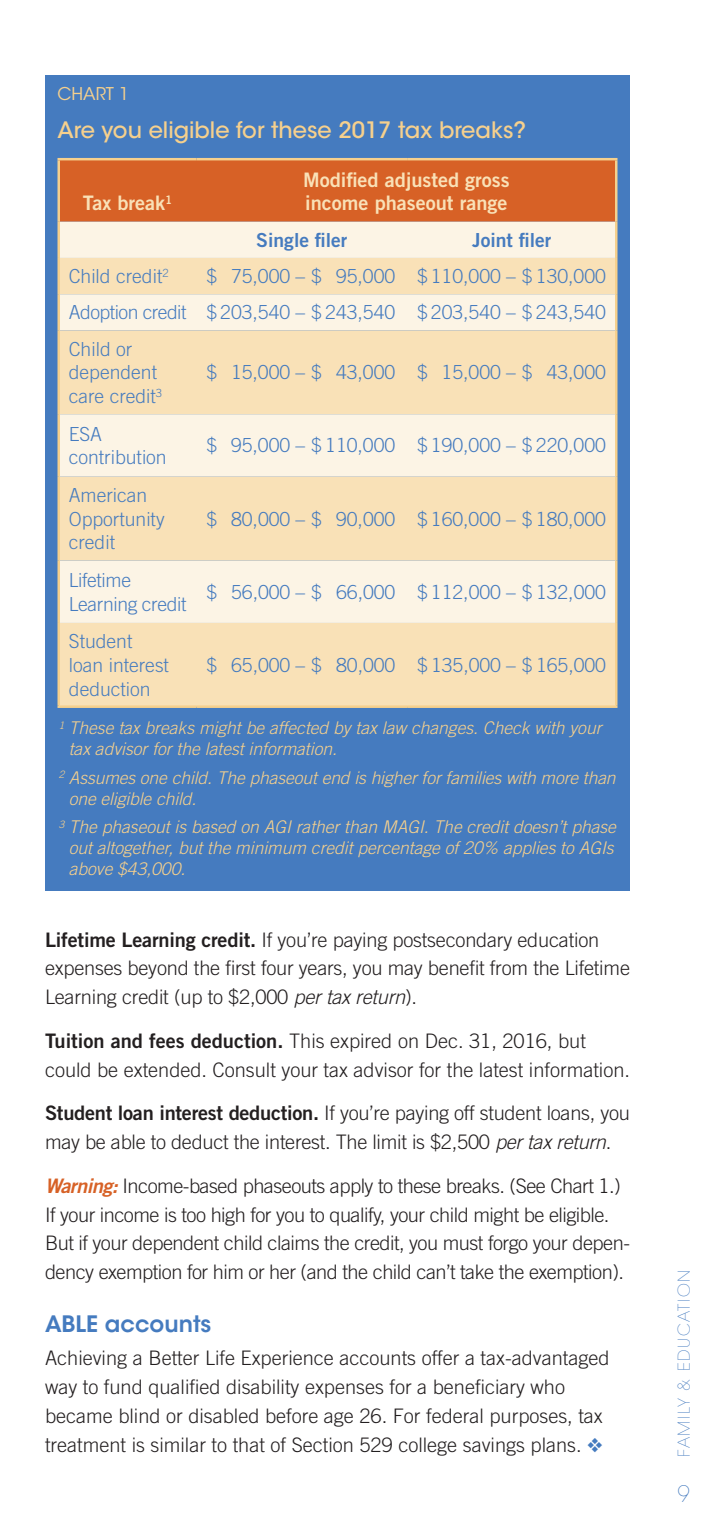
<style>
.page{position:relative;width:720px;height:1530px;background:#fff}
.page>*{position:absolute;margin:0;border:0;box-sizing:border-box;transform-origin:0 0}
.t1{font:500 22.5px "ITC Avant Garde Std";color:#f6d08d}
.t2{font:600 22.5px "ITC Avant Garde Std";color:#457bbf}
.t3{font:200 22.5px "ITC Avant Garde Std";color:#457bbf}
.t4{font:300 20px/28.8px "Trade Gothic LT Std";letter-spacing:-.01em;color:#231f20}
.t5{font:20px/23.8px "Trade Gothic LT Std Bd 2";color:#f9e1b7}
.t6{font:300 19.5px/23.8px "Trade Gothic LT Std";color:#457bbf}
.t7{font:19.5px "Trade Gothic LT Std Bd 2";color:#457bbf}
.t8{font:italic 300 17.5px/21px "Trade Gothic LT Std";color:#f6d08d}
.t9{font:17.5px "ITC Avant Garde Std";color:#f6d08d}
.t10{font:200 16.25px "ITC Avant Garde Std";letter-spacing:.1em;color:#457bbf}
.s1{font-family:"Trade Gothic LT Std Bd 2";font-weight:400}
.s2{font-style:italic}
.s3{font-family:"Trade Gothic LT Std Bd 2 Obl";font-weight:400;color:#d76126}
.s4{color:#457bbf}
</style>
<div class="page">
<div style="left:45px;top:75px;width:585px;height:816px;background:#457bbf"></div>
<div style="left:60px;top:160px;width:555px;height:62px;background:#d76126"></div>
<div style="left:60px;top:222px;width:555px;height:36px;background:#fcf4e5"></div>
<svg style="left:60px;top:258px;width:555px;height:447px;background:#f9e7c7"></svg>
<hr style="left:58px;top:160px;width:2px;height:62px;background:#f6d08d">
<hr style="left:58px;top:158px;width:138px;height:2px;background:#f6d08d">
<hr style="left:196px;top:158px;width:211px;height:2px;background:#f6d08d">
<hr style="left:407px;top:158px;width:211px;height:2px;background:#f6d08d">
<hr style="left:615px;top:160px;width:3px;height:62px;background:#f6d08d">
<hr style="left:58px;top:222px;width:2px;height:36px;background:#f6d08d">
<hr style="left:615px;top:222px;width:3px;height:36px;background:#f6d08d">
<hr style="left:58px;top:258px;width:2px;height:36px;background:#f6d08d">
<hr style="left:615px;top:258px;width:3px;height:36px;background:#f6d08d">
<hr style="left:58px;top:294px;width:2px;height:36px;background:#f6d08d">
<hr style="left:615px;top:294px;width:3px;height:36px;background:#f6d08d">
<hr style="left:58px;top:330px;width:2px;height:84px;background:#f6d08d">
<hr style="left:615px;top:330px;width:3px;height:84px;background:#f6d08d">
<hr style="left:58px;top:414px;width:2px;height:63px;background:#f6d08d">
<hr style="left:615px;top:414px;width:3px;height:63px;background:#f6d08d">
<hr style="left:58px;top:477px;width:2px;height:83px;background:#f6d08d">
<hr style="left:615px;top:477px;width:3px;height:83px;background:#f6d08d">
<hr style="left:58px;top:560px;width:2px;height:63px;background:#f6d08d">
<hr style="left:615px;top:560px;width:3px;height:63px;background:#f6d08d">
<hr style="left:58px;top:623px;width:2px;height:82px;background:#f6d08d">
<hr style="left:615px;top:623px;width:3px;height:82px;background:#f6d08d">
<hr style="left:58px;top:705px;width:138px;height:3px;background:#f6d08d">
<hr style="left:196px;top:705px;width:211px;height:3px;background:#f6d08d">
<hr style="left:407px;top:705px;width:211px;height:3px;background:#f6d08d">
<p class="t9" style="left:58px;top:84px;width:73px">CHART 1</p>
<p class="t1" style="left:58px;top:116px;width:470px">Are you eligible for these 2017 tax breaks?</p>
<p class="t5" style="left:83px;top:191px;width:91px">Tax break<sup>1</sup></p>
<p class="t5" style="left:303px;top:167px;width:208px">Modified adjusted gross income phaseout range</p>
<p class="t7" style="left:256px;top:228px;width:92px">Single filer</p>
<p class="t7" style="left:472px;top:228px;width:81px">Joint filer</p>
<p class="t6" style="left:69px;top:258px;width:539px;line-height:36.2px;text-align:justify;text-indent:138px">$ 75,000 – $ 95,000 $ 110,000 – $ 130,000<br>Adoption credit $ 203,540 – $ 243,540 $ 203,540 – $ 243,540<br>Child or</p>
<p class="t6" style="left:69px;top:360px;width:95px">dependent care credit<sup>3</sup></p>
<p class="t6" style="left:206px;top:360px;width:401px">$ 15,000 – $ 43,000 $ 15,000 – $ 43,000</p>
<p class="t6" style="left:69px;top:422px;width:99px">ESA contribution</p>
<p class="t6" style="left:207px;top:433px;width:401px">$ 95,000 – $ 110,000 $ 190,000 – $ 220,000</p>
<p class="t6" style="left:69px;top:483px;width:97px">American<br>Opportunity credit</p>
<p class="t6" style="left:69px;top:264px;width:101px">Child credit<sup>2</sup></p>
<p class="t6" style="left:207px;top:507px;width:401px">$ 80,000 – $ 90,000 $ 160,000 – $ 180,000</p>
<p class="t6" style="left:69px;top:568px;width:119px">Lifetime<br>Learning credit</p>
<p class="t6" style="left:207px;top:580px;width:401px">$ 56,000 – $ 66,000 $ 112,000 – $ 132,000</p>
<p class="t6" style="left:69px;top:629px;width:102px">Student loan interest deduction</p>
<p class="t6" style="left:207px;top:653px;width:401px">$ 65,000 – $ 80,000 $ 135,000 – $ 165,000</p>
<p class="t8" style="left:69px;top:718px;width:534px;text-indent:-10px"><sup>1</sup> These tax breaks might be affected by tax law changes. Check with your tax advisor for the latest information.</p>
<p class="t8" style="left:69px;top:767px;width:548px;text-indent:-10px"><sup>2</sup> Assumes one child. The phaseout end is higher for families with more than one eligible child.</p>
<p class="t8" style="left:69px;top:817px;width:549px;text-indent:-10px"><sup>3</sup> The phaseout is based on AGI rather than MAGI. The credit doesn’t phase out altogether, but the minimum credit percentage of 20% applies to AGIs above $43,000.</p>
<p class="t4" style="left:45px;top:925px;width:587px"><span class="s1">Lifetime Learning credit.</span> If you’re paying postsecondary education expenses beyond the first four years, you may benefit from the Lifetime<br>Learning credit (up to $2,000 <span class="s2">per tax return</span>).</p>
<p class="t4" style="left:45px;top:1026px;width:587px"><span class="s1">Tuition and fees deduction.</span> This expired on Dec. 31, 2016, but could be extended. Consult your tax advisor for the latest information.</p>
<p class="t4" style="left:45px;top:1099px;width:586px"><span class="s1">Student loan interest deduction.</span> If you’re paying off student loans, you may be able to deduct the interest. The limit is $2,500 <span class="s2">per tax return</span>.</p>
<p class="t4" style="left:45px;top:1171px;width:587px"><span class="s3">Warning:</span> Income-based phaseouts apply to these breaks. (See Chart 1.)<br>If your income is too high for you to qualify, your child might be eligible.<br>But if your dependent child claims the credit, you must forgo your depen&shy;dency exemption for him or her (and the child can’t take the exemption).</p>
<p class="t2" style="left:45px;top:1309px;width:168px">ABLE accounts</p>
<p class="t4" style="left:45px;top:1344px;width:566px">Achieving a Better Life Experience accounts offer a tax-advantaged way to fund qualified disability expenses for a beneficiary who became blind or disabled before age 26. For federal purposes, tax treatment is similar to that of Section 529 college savings plans. <span class="s4">❖</span></p>
<p class="t10" style="left:674px;top:1457px;width:188px;rotate:-90deg">FAMILY &amp; EDUCATION</p>
<p class="t3" style="left:678px;top:1480px;width:14px">9</p>
</div>
